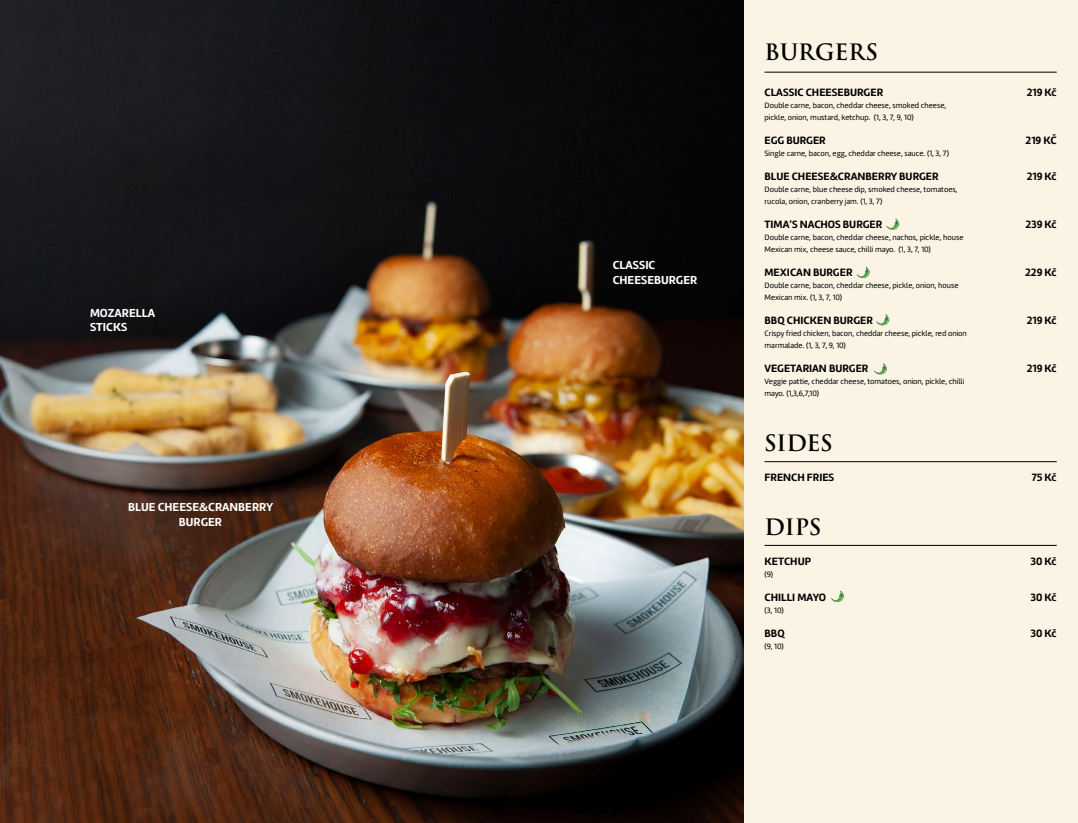
<style>
.page{position:relative;width:1078px;height:823px;background:#fff}
.page>*{position:absolute;margin:0;border:0;box-sizing:border-box;transform-origin:0 0}
.t1{font:600 22px "Trajan Pro 3";letter-spacing:-.005em;color:#000}
.t2{font:700 12px/14.4px "Amelia Rounded";color:#fff}
.t3{font:700 11px "Amelia Rounded";color:#000}
.t4{font:8px/12px "Amelia Rounded Regular";color:#000}
</style>
<div class="page">
<img style="left:0;top:0;width:533px;height:822px">
<div style="left:743px;top:0;width:334px;height:822px;background:#fbf4e5"></div>
<img style="left:533px;top:0;width:210px;height:822px">
<hr style="left:764px;top:72px;width:292px;height:1px;background:#000">
<hr style="left:764px;top:461px;width:292px;height:1px;background:#000">
<hr style="left:764px;top:545px;width:292px;height:1px;background:#000">
<svg style="left:856px;top:267px;width:13px;height:11px"></svg>
<svg style="left:876px;top:314px;width:13px;height:11px"></svg>
<svg style="left:874px;top:363px;width:12px;height:11px"></svg>
<svg style="left:831px;top:590px;width:12px;height:11px"></svg>
<svg style="left:886px;top:218px;width:13px;height:11px"></svg>
<h2 class="t2" style="left:90px;top:305px;width:67px">MOZARELLA<br>STICKS</h2>
<h2 class="t2" style="left:128px;top:499px;width:146px;text-align:center">BLUE CHEESE&amp;CRANBERRY<br>BURGER</h2>
<h2 class="t2" style="left:612px;top:258px;width:86px">CLASSIC<br>CHEESEBURGER</h2>
<h1 class="t1" style="left:764px;top:36px;width:115px">BURGERS</h1>
<h3 class="t3" style="left:764px;top:85px;width:120px">CLASSIC CHEESEBURGER</h3>
<p class="t4" style="left:764px;top:99px;width:183px">Double carne, bacon, cheddar cheese, smoked cheese, pickle, onion, mustard, ketchup. (1, 3, 7, 9, 10)</p>
<h3 class="t3" style="left:764px;top:133px;width:63px">EGG BURGER</h3>
<p class="t4" style="left:764px;top:147px;width:186px">Single carne, bacon, egg, cheddar cheese, sauce. (1, 3, 7)</p>
<h3 class="t3" style="left:764px;top:169px;width:176px">BLUE CHEESE&amp;CRANBERRY BURGER</h3>
<p class="t4" style="left:764px;top:183px;width:194px">Double carne, blue cheese dip, smoked cheese, tomatoes, rucola, onion, cranberry jam. (1, 3, 7)</p>
<h3 class="t3" style="left:764px;top:217px;width:119px">TIMA’S NACHOS BURGER</h3>
<p class="t4" style="left:764px;top:231px;width:200px">Double carne, bacon, cheddar cheese, nachos, pickle, house<br>Mexican mix, cheese sauce, chilli mayo. (1, 3, 7, 10)</p>
<h3 class="t3" style="left:764px;top:265px;width:89px">MEXICAN BURGER</h3>
<p class="t4" style="left:764px;top:279px;width:195px">Double carne, bacon, cheddar cheese, pickle, onion, house<br>Mexican mix. (1, 3, 7, 10)</p>
<h3 class="t3" style="left:764px;top:313px;width:110px">BBQ CHICKEN BURGER</h3>
<p class="t4" style="left:764px;top:327px;width:204px">Crispy fried chicken, bacon, cheddar cheese, pickle, red onion marmalade. (1, 3, 7, 9, 10)</p>
<h3 class="t3" style="left:764px;top:361px;width:105px">VEGETARIAN BURGER</h3>
<p class="t4" style="left:764px;top:375px;width:201px">Veggie pattie, cheddar cheese, tomatoes, onion, pickle, chilli mayo. (1,3,6,7,10)</p>
<h1 class="t1" style="left:764px;top:427px;width:70px">SIDES</h1>
<h3 class="t3" style="left:764px;top:469px;width:71px">FRENCH FRIES</h3>
<h1 class="t1" style="left:764px;top:510px;width:58px">DIPS</h1>
<h3 class="t3" style="left:764px;top:553px;width:48px">KETCHUP</h3>
<p class="t4" style="left:764px;top:567px;width:10px">(9)</p>
<h3 class="t3" style="left:764px;top:589px;width:63px">CHILLI MAYO</h3>
<p class="t4" style="left:764px;top:603px;width:21px">(3, 10)</p>
<h3 class="t3" style="left:764px;top:625px;width:22px">BBQ</h3>
<p class="t4" style="left:764px;top:639px;width:21px">(9, 10)</p>
<h3 class="t3" style="left:1026px;top:85px;width:32px">219 Kč</h3>
<h3 class="t3" style="left:1025px;top:133px;width:33px">219 KČ</h3>
<h3 class="t3" style="left:1026px;top:169px;width:32px">219 Kč</h3>
<h3 class="t3" style="left:1025px;top:217px;width:33px">239 Kč</h3>
<h3 class="t3" style="left:1024px;top:265px;width:33px">229 Kč</h3>
<h3 class="t3" style="left:1026px;top:313px;width:32px">219 Kč</h3>
<h3 class="t3" style="left:1026px;top:361px;width:32px">219 Kč</h3>
<h3 class="t3" style="left:1031px;top:469px;width:27px">75 Kč</h3>
<h3 class="t3" style="left:1030px;top:553px;width:28px">30 Kč</h3>
<h3 class="t3" style="left:1030px;top:589px;width:28px">30 Kč</h3>
<h3 class="t3" style="left:1030px;top:625px;width:28px">30 Kč</h3>
</div>
